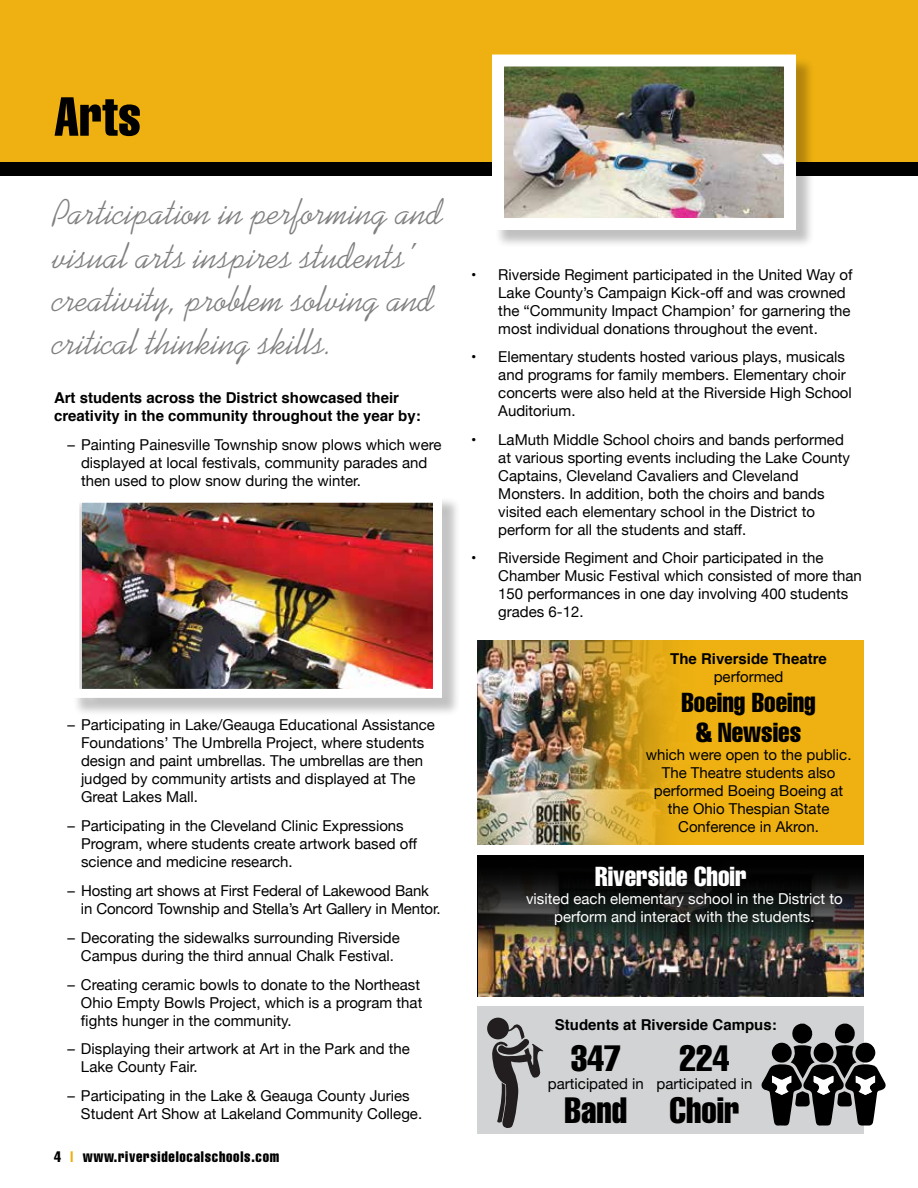
<style>
.page{position:relative;width:918px;height:1188px;background:#fff}
.page>*{position:absolute;margin:0;border:0;box-sizing:border-box;transform-origin:0 0}
.t1{font:extra-condensed 54px "Helvetica";color:#000}
.t2{font:36px/43.2px "Kaufmann BT";color:#808081}
.t3{font:extra-condensed 36px "Helvetica";color:#000}
.t4{font:extra-condensed 27px/30px "Helvetica";color:#000;text-align:center}
.t5{font:extra-condensed 27px "Helvetica";color:#fff}
.t6{font:15px/18px "Helvetica Neue";color:#000}
.t7{font:700 15px/18px "Helvetica";color:#000}
.t8{font:15px/18px "Helvetica Neue";color:#fff;text-align:center}
.t9{font:extra-condensed 15px "Helvetica";letter-spacing:.05em;color:#000}
.s1{color:#eeb111}
</style>
<div class="page">
<div style="left:478px;top:1007px;width:386px;height:127px;background:#d1d3d4"></div>
<div style="left:0;top:0;width:918px;height:162px;background:#eeb111"></div>
<div style="left:0;top:162px;width:918px;height:14px;background:#000"></div>
<div style="left:478px;top:640px;width:386px;height:205px;background:#eeb111"></div>
<img style="left:478px;top:640px;width:194px;height:205px">
<div style="left:494px;top:57px;width:320px;height:191px;background:#000;opacity:.25"></div>
<img style="left:505px;top:68px;width:278px;height:149px">
<div style="left:492px;top:55px;width:304px;height:175px;border:12px solid #fff"></div>
<img style="left:479px;top:855px;width:385px;height:141px">
<div style="left:487px;top:1018px;width:22px;height:21px;background:#221e1f;border-radius:50%"></div>
<svg style="left:492px;top:1022px;width:51px;height:106px"></svg>
<svg style="left:761px;top:1024px;width:125px;height:102px"></svg>
<div style="left:72px;top:496px;width:389px;height:220px;background:#000;opacity:.25"></div>
<img style="left:82px;top:504px;width:350px;height:184px">
<div style="left:70px;top:494px;width:372px;height:204px;border:9px solid #fff"></div>
<h1 class="t1" style="left:54px;top:82px;width:89px">Arts</h1>
<h2 class="t2" style="left:54px;top:192px;width:392px">Participation in performing and visual arts inspires students’ creativity, problem solving and critical thinking skills.</h2>
<p class="t7" style="left:54px;top:389px;width:368px">Art students across the District showcased their creativity in the community throughout the year by:</p>
<p class="t6" style="left:81px;top:436px;width:362px;text-indent:-14px">– Painting Painesville Township snow plows which were displayed at local festivals, community parades and then used to plow snow during the winter.</p>
<p class="t6" style="left:81px;top:717px;width:355px;text-indent:-14px">– Participating in Lake/Geauga Educational Assistance Foundations’ The Umbrella Project, where students design and paint umbrellas. The umbrellas are then judged by community artists and displayed at The Great Lakes Mall.</p>
<p class="t6" style="left:81px;top:818px;width:338px;text-indent:-14px">– Participating in the Cleveland Clinic Expressions<br>Program, where students create artwork based off science and medicine research.</p>
<p class="t6" style="left:81px;top:883px;width:361px;text-indent:-13px">– Hosting art shows at First Federal of Lakewood Bank in Concord Township and Stella’s Art Gallery in Mentor.</p>
<p class="t6" style="left:67px;top:929px;width:334px;text-align:center">– Decorating the sidewalks surrounding Riverside<br>Campus during the third annual Chalk Festival.</p>
<p class="t6" style="left:81px;top:976px;width:343px;text-indent:-14px">– Creating ceramic bowls to donate to the Northeast<br>Ohio Empty Bowls Project, which is a program that fights hunger in the community.</p>
<p class="t6" style="left:81px;top:1041px;width:330px;text-indent:-14px">– Displaying their artwork at Art in the Park and the<br>Lake County Fair.</p>
<p class="t6" style="left:81px;top:1088px;width:343px;text-indent:-14px">– Participating in the Lake &amp; Geauga County Juries<br>Student Art Show at Lakeland Community College.</p>
<p class="t9" style="left:54px;top:1147px;width:227px">4 <span class="s1">|</span> www.riversidelocalschools.com</p>
<p class="t6" style="left:498px;top:266px;width:356px;text-indent:-27px">• Riverside Regiment participated in the United Way of Lake County’s Campaign Kick-off and was crowned the “Community Impact Champion’ for garnering the most individual donations throughout the event.</p>
<p class="t6" style="left:498px;top:349px;width:355px;text-indent:-27px">• Elementary students hosted various plays, musicals and programs for family members. Elementary choir concerts were also held at the Riverside High School Auditorium.</p>
<p class="t6" style="left:498px;top:432px;width:353px;text-indent:-27px">• LaMuth Middle School choirs and bands performed at various sporting events including the Lake County Captains, Cleveland Cavaliers and Cleveland Monsters. In addition, both the choirs and bands visited each elementary school in the District to perform for all the students and staff.</p>
<p class="t6" style="left:498px;top:549px;width:365px;text-indent:-27px">• Riverside Regiment and Choir participated in the Chamber Music Festival which consisted of more than 150 performances in one day involving 400 students grades 6-12.</p>
<p class="t7" style="left:670px;top:650px;width:158px">The Riverside Theatre</p>
<p class="t6" style="left:714px;top:669px;width:71px">performed</p>
<h3 class="t4" style="left:681px;top:687px;width:136px">Boeing Boeing &amp; Newsies</h3>
<p class="t6" style="left:646px;top:747px;width:207px;text-align:center">which were open to the public.<br>The Theatre students also performed Boeing Boeing at the Ohio Thespian State<br>Conference in Akron.</p>
<h3 class="t5" style="left:595px;top:860px;width:153px">Riverside Choir</h3>
<p class="t8" style="left:526px;top:891px;width:318px">visited each elementary school in the District to perform and interact with the students.</p>
<p class="t7" style="left:555px;top:1015px;width:223px">Students at Riverside Campus:</p>
<h2 class="t3" style="left:571px;top:1035px;width:52px">347</h2>
<p class="t6" style="left:548px;top:1075px;width:97px">participated in</p>
<h2 class="t3" style="left:565px;top:1087px;width:64px">Band</h2>
<h2 class="t3" style="left:679px;top:1035px;width:52px">224</h2>
<p class="t6" style="left:657px;top:1075px;width:97px">participated in</p>
<h2 class="t3" style="left:670px;top:1087px;width:72px">Choir</h2>
</div>
